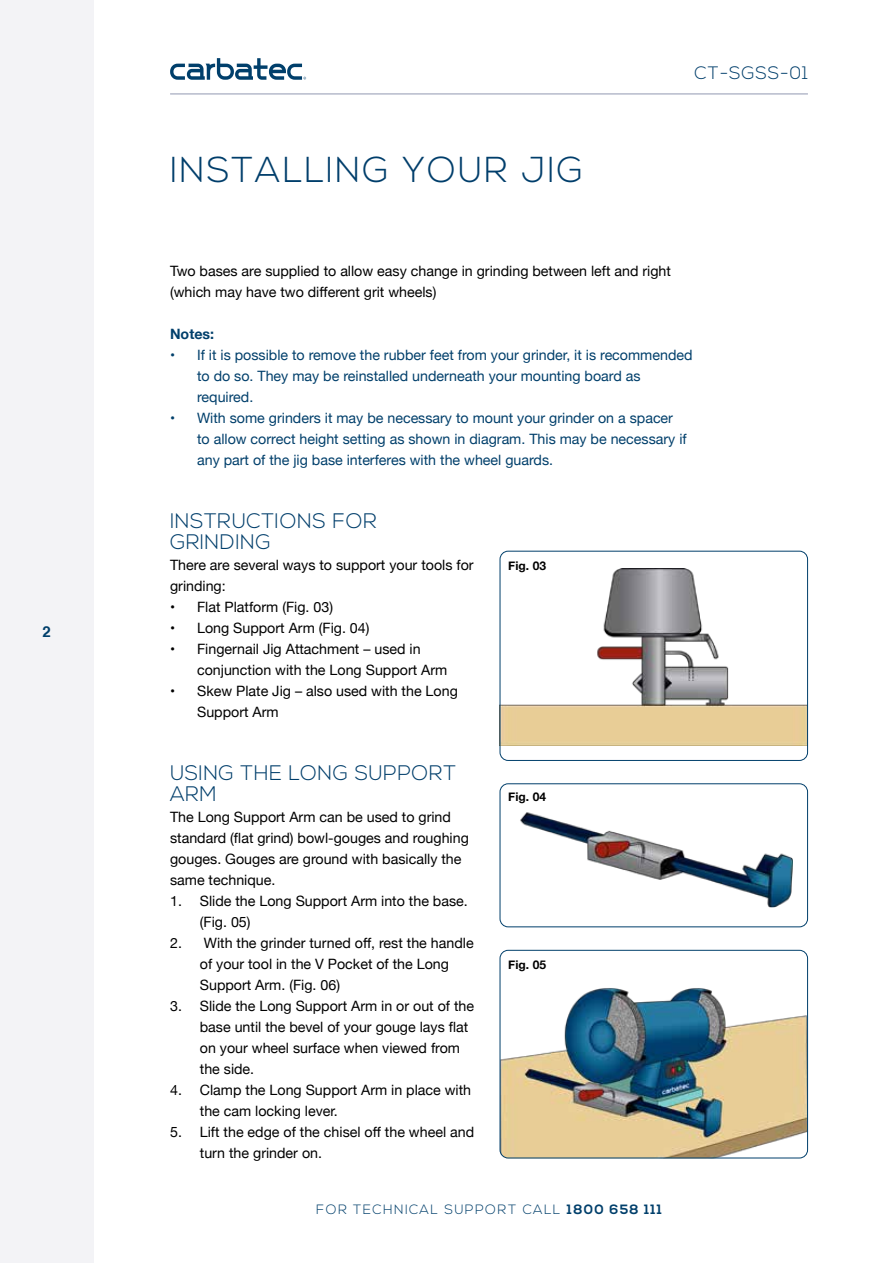
<style>
.page{position:relative;width:893px;height:1263px;background:#fff}
.page>*{position:absolute;margin:0;border:0;box-sizing:border-box;transform-origin:0 0}
.t1{font:300 36px "Nexa";letter-spacing:.05em;color:#003e6b}
.t2{font:300 21px/21px "Nexa";letter-spacing:.02em;color:#003e6b}
.t3{font:300 18px "Nexa";letter-spacing:.05em;color:#003e6b}
.t4{font:700 15px "Helvetica";color:#003f6b}
.t5{font:14.25px/21px "Helvetica Neue";color:#000}
.t6{font:14.25px/21px "Helvetica Neue";color:#003f6b}
.t7{font:700 14.25px "Helvetica Neue";color:#003f6b}
.t8{font:300 13.5px "Nexa";letter-spacing:.1em;color:#003f6b}
.t9{font:700 12px "Helvetica Neue";letter-spacing:.005em;color:#000}
.s1{font-weight:700}
</style>
<div class="page">
<svg style="left:170px;top:58px;width:136px;height:22px"></svg>
<hr style="left:170px;top:94px;width:638px;height:1px;background:#9298b2">
<div style="left:0;top:0;width:94px;height:1263px;background:#f3f3f6"></div>
<img style="left:502px;top:568px;width:304px;height:177px">
<div style="left:500px;top:551px;width:308px;height:210px;border:1px solid #003f6b;border-radius:8px"></div>
<img style="left:500px;top:785px;width:293px;height:122px">
<div style="left:500px;top:783px;width:308px;height:144px;border:1px solid #003f6b;border-radius:8px"></div>
<img style="left:500px;top:950px;width:308px;height:208px">
<div style="left:500px;top:950px;width:308px;height:208px;border:1px solid #003f6b;border-radius:8px"></div>
<p class="t4" style="left:43px;top:620px;width:10px">2</p>
<h1 class="t1" style="left:170px;top:149px;width:415px">INSTALLING YOUR JIG</h1>
<p class="t3" style="left:694px;top:62px;width:115px">CT-SGSS-01</p>
<p class="t5" style="left:170px;top:261px;width:502px">Two bases are supplied to allow easy change in grinding between left and right (which may have two different grit wheels)</p>
<p class="t7" style="left:170px;top:323px;width:46px">Notes:</p>
<p class="t6" style="left:197px;top:345px;width:497px;text-indent:-27px">• If it is possible to remove the rubber feet from your grinder, it is recommended to do so. They may be reinstalled underneath your mounting board as required.</p>
<p class="t6" style="left:197px;top:408px;width:491px;text-indent:-27px">• With some grinders it may be necessary to mount your grinder on a spacer to allow correct height setting as shown in diagram. This may be necessary if any part of the jig base interferes with the wheel guards.</p>
<h2 class="t2" style="left:170px;top:511px;width:208px">INSTRUCTIONS FOR<br>GRINDING</h2>
<p class="t5" style="left:170px;top:555px;width:305px">There are several ways to support your tools for grinding:</p>
<p class="t5" style="left:170px;top:597px;width:164px">• Flat Platform (Fig. 03)</p>
<p class="t5" style="left:170px;top:618px;width:201px">• Long Support Arm (Fig. 04)</p>
<p class="t5" style="left:197px;top:639px;width:252px;text-indent:-27px">• Fingernail Jig Attachment – used in conjunction with the Long Support Arm</p>
<p class="t5" style="left:197px;top:681px;width:262px;text-indent:-27px">• Skew Plate Jig – also used with the Long<br>Support Arm</p>
<h2 class="t2" style="left:170px;top:763px;width:288px">USING THE LONG SUPPORT<br>ARM</h2>
<p class="t5" style="left:170px;top:807px;width:300px">The Long Support Arm can be used to grind standard (flat grind) bowl-gouges and roughing gouges. Gouges are ground with basically the same technique.</p>
<p class="t5" style="left:200px;top:891px;width:269px;text-indent:-30px">1. Slide the Long Support Arm into the base. (Fig. 05)</p>
<p class="t5" style="left:200px;top:933px;width:275px;text-indent:-30px">2. With the grinder turned off, rest the handle of your tool in the V Pocket of the Long<br>Support Arm. (Fig. 06)</p>
<p class="t5" style="left:200px;top:996px;width:276px;text-indent:-30px">3. Slide the Long Support Arm in or out of the base until the bevel of your gouge lays flat on your wheel surface when viewed from the side.</p>
<p class="t5" style="left:200px;top:1080px;width:273px;text-indent:-30px">4. Clamp the Long Support Arm in place with the cam locking lever.</p>
<p class="t5" style="left:200px;top:1122px;width:276px;text-indent:-30px">5. Lift the edge of the chisel off the wheel and turn the grinder on.</p>
<p class="t9" style="left:508px;top:556px;width:39px">Fig. 03</p>
<p class="t9" style="left:508px;top:787px;width:39px">Fig. 04</p>
<p class="t9" style="left:508px;top:955px;width:39px">Fig. 05</p>
<p class="t8" style="left:316px;top:1202px;width:347px">FOR TECHNICAL SUPPORT CALL <span class="s1">1800 658 111</span></p>
</div>
